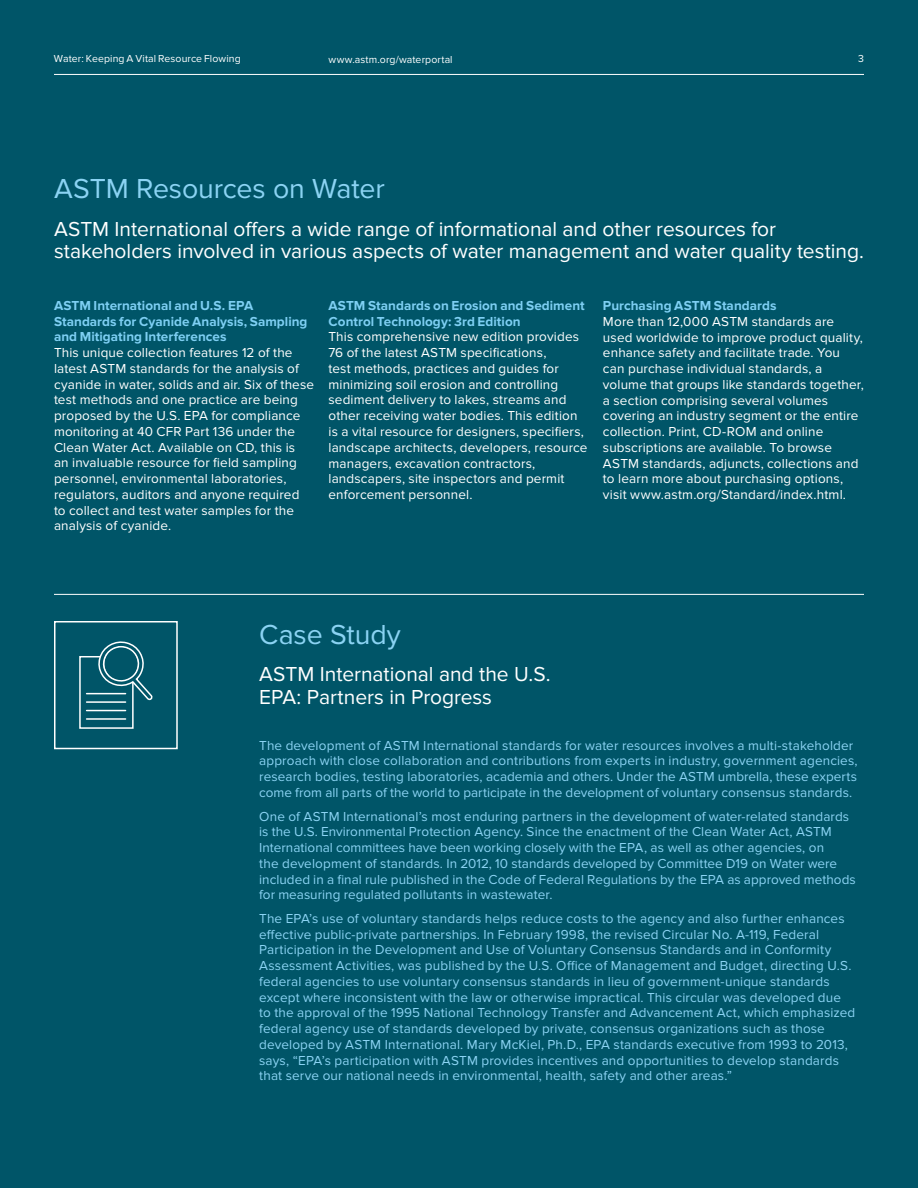
<style>
.page{position:relative;width:918px;height:1188px;background:#005568}
.page>*{position:absolute;margin:0;border:0;box-sizing:border-box;transform-origin:0 0}
.t1{font:28.5px "Proxima Nova";letter-spacing:-.005em;color:#8bd3f3}
.t2{font:21px/22.5px "Proxima Nova";letter-spacing:-.005em;color:#fff}
.t3{font:13.5px/15.8px "Proxima Nova";letter-spacing:.01em;color:#8bd3f3}
.t4{font:13.5px/15.8px "Proxima Nova";letter-spacing:.01em;color:#fff}
.t5{font:700 13.5px/15.8px "Proxima Nova";letter-spacing:.005em;color:#7ecff3}
.t6{font:10.5px "Proxima Nova";letter-spacing:.01em;color:#fff}
</style>
<div class="page">
<hr style="left:54px;top:594px;width:810px;height:1px;background:#fff">
<div style="left:54px;top:621px;width:124px;height:128px;border:2px solid #fff"></div>
<svg style="left:79px;top:641px;width:74px;height:88px"></svg>
<hr style="left:54px;top:74px;width:810px;height:1px;background:#fff">
<p class="t6" style="left:54px;top:53px;width:188px">Water: Keeping A Vital Resource Flowing</p>
<p class="t6" style="left:328px;top:53px;width:126px">www.astm.org/waterportal</p>
<p class="t6" style="left:858px;top:53px;width:7px">3</p>
<h1 class="t1" style="left:54px;top:172px;width:332px">ASTM Resources on Water</h1>
<h2 class="t2" style="left:54px;top:218px;width:811px">ASTM International offers a wide range of informational and other resources for stakeholders involved in various aspects of water management and water quality testing.</h2>
<p class="t5" style="left:54px;top:298px;width:255px">ASTM International and U.S. EPA<br>Standards for Cyanide Analysis, Sampling and Mitigating Interferences</p>
<p class="t4" style="left:54px;top:345px;width:262px">This unique collection features 12 of the latest ASTM standards for the analysis of cyanide in water, solids and air. Six of these test methods and one practice are being proposed by the U.S. EPA for compliance monitoring at 40 CFR Part 136 under the Clean Water Act. Available on CD, this is<br>an invaluable resource for field sampling personnel, environmental laboratories, regulators, auditors and anyone required to collect and test water samples for the analysis of cyanide.</p>
<p class="t5" style="left:328px;top:298px;width:258px">ASTM Standards on Erosion and Sediment<br>Control Technology: 3rd Edition</p>
<p class="t4" style="left:328px;top:329px;width:260px">This comprehensive new edition provides 76 of the latest ASTM specifications,<br>test methods, practices and guides for minimizing soil erosion and controlling sediment delivery to lakes, streams and other receiving water bodies. This edition is a vital resource for designers, specifiers, landscape architects, developers, resource managers, excavation contractors, landscapers, site inspectors and permit enforcement personnel.</p>
<p class="t5" style="left:603px;top:298px;width:175px">Purchasing ASTM Standards</p>
<p class="t4" style="left:603px;top:314px;width:263px">More than 12,000 ASTM standards are used worldwide to improve product quality, enhance safety and facilitate trade. You can purchase individual standards, a volume that groups like standards together, a section comprising several volumes covering an industry segment or the entire collection. Print, CD-ROM and online subscriptions are available. To browse ASTM standards, adjuncts, collections and to learn more about purchasing options, visit www.astm.org/Standard/index.html.</p>
<h1 class="t1" style="left:259px;top:618px;width:143px">Case Study</h1>
<h2 class="t2" style="left:259px;top:663px;width:293px">ASTM International and the U.S.<br>EPA: Partners in Progress</h2>
<p class="t3" style="left:259px;top:737px;width:600px">The development of ASTM International standards for water resources involves a multi-stakeholder approach with close collaboration and contributions from experts in industry, government agencies, research bodies, testing laboratories, academia and others. Under the ASTM umbrella, these experts come from all parts of the world to participate in the development of voluntary consensus standards.</p>
<p class="t3" style="left:259px;top:808px;width:598px">One of ASTM International’s most enduring partners in the development of water-related standards is the U.S. Environmental Protection Agency. Since the enactment of the Clean Water Act, ASTM International committees have been working closely with the EPA, as well as other agencies, on<br>the development of standards. In 2012, 10 standards developed by Committee D19 on Water were included in a final rule published in the Code of Federal Regulations by the EPA as approved methods for measuring regulated pollutants in wastewater.</p>
<p class="t3" style="left:259px;top:911px;width:598px">The EPA’s use of voluntary standards helps reduce costs to the agency and also further enhances effective public-private partnerships. In February 1998, the revised Circular No. A-119, Federal Participation in the Development and Use of Voluntary Consensus Standards and in Conformity Assessment Activities, was published by the U.S. Office of Management and Budget, directing U.S. federal agencies to use voluntary consensus standards in lieu of government-unique standards except where inconsistent with the law or otherwise impractical. This circular was developed due to the approval of the 1995 National Technology Transfer and Advancement Act, which emphasized federal agency use of standards developed by private, consensus organizations such as those developed by ASTM International. Mary McKiel, Ph.D., EPA standards executive from 1993 to 2013, says, “EPA’s participation with ASTM provides incentives and opportunities to develop standards that serve our national needs in environmental, health, safety and other areas.”</p>
</div>
